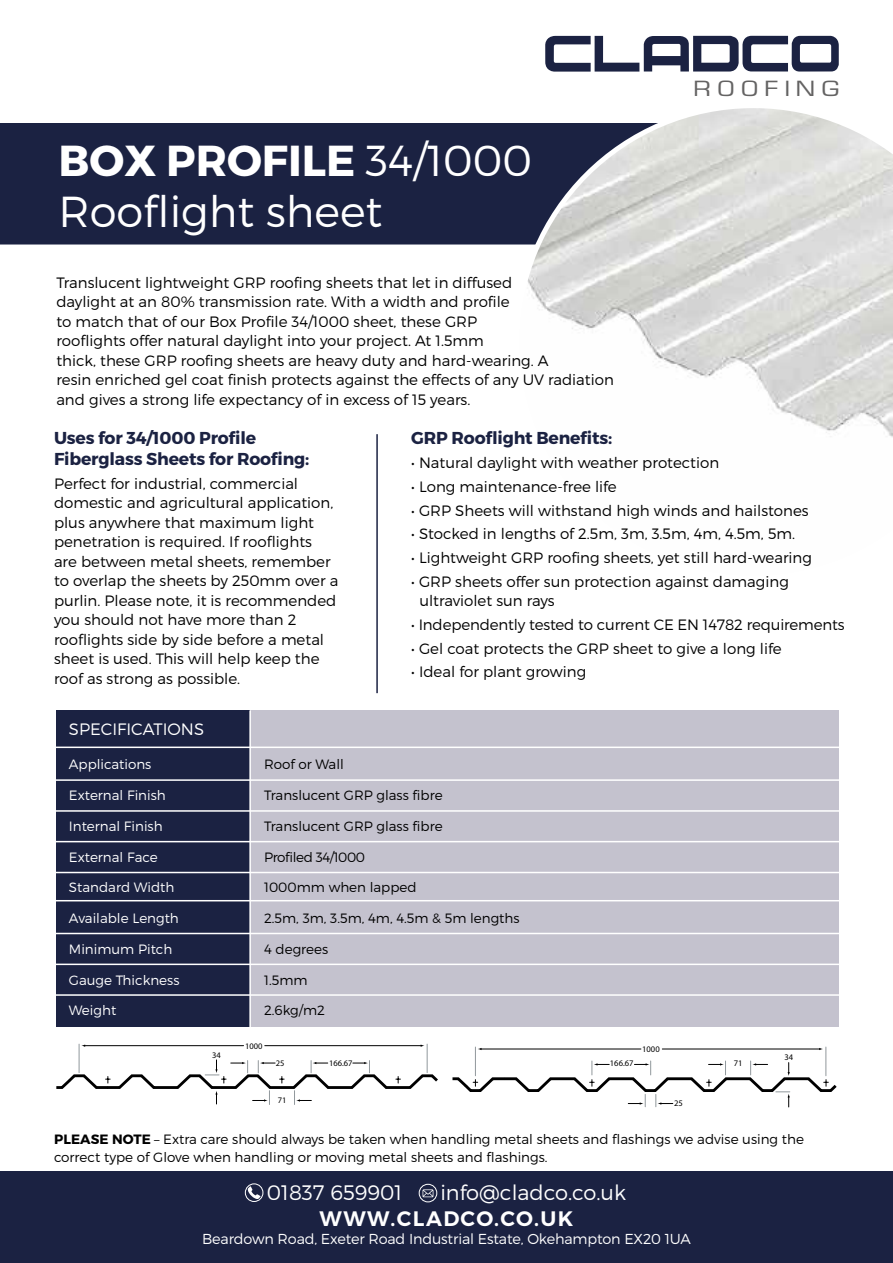
<style>
.page{position:relative;width:893px;height:1263px;background:#fff}
.page>*{position:absolute;margin:0;border:0;box-sizing:border-box;transform-origin:0 0}
.t1{font:300 43.35px/51.8px "Montserrat";color:#fff}
.t2{font:24.9px "Euro Style Normal";letter-spacing:.26em;color:#646363;scale:1.23 1}
.t3{font:300 21px "Montserrat";color:#fff}
.t4{font:600 21px "Montserrat";letter-spacing:.07em;color:#fff}
.t5{font:700 17.25px/20.9px "Montserrat";letter-spacing:-.01em;color:#1b2242}
.t6{font:300 16.5px "Montserrat";color:#fff}
.t7{font:300 15px/19.5px "Montserrat";color:#000}
.t8{font:300 14.4px "Montserrat";letter-spacing:-.01em;color:#fff}
.t9{font:300 13.5px/18px "Montserrat";color:#000}
.t10{font:300 13.5px "Montserrat";color:#fff}
.t11{font:300 13.5px "Montserrat";letter-spacing:-.03em;color:#000}
.t12{font:8.55px "Myriad";color:#000}
.s1{font-weight:700}
</style>
<div class="page">
<div style="left:0;top:1171px;width:893px;height:92px;background:#1b2242"></div>
<div style="left:0;top:123px;width:515px;height:121px;background:#1b2242"></div>
<svg style="left:515px;top:108px;width:378px;height:329px"></svg>
<hr style="left:376px;top:434px;width:2px;height:259px;background:#1b2242">
<div style="left:56px;top:710px;width:194px;height:316px;background:#1b2242"></div>
<div style="left:250px;top:710px;width:589px;height:316px;background:#c4c2ce"></div>
<hr style="left:249px;top:710px;width:2px;height:457px;background:#fff">
<hr style="left:43px;top:779px;width:822px;height:2px;background:#fff">
<hr style="left:43px;top:933px;width:822px;height:1px;background:#fff">
<hr style="left:45px;top:810px;width:822px;height:2px;background:#fff">
<hr style="left:45px;top:963px;width:822px;height:2px;background:#fff">
<hr style="left:43px;top:841px;width:822px;height:1px;background:#fff">
<hr style="left:43px;top:994px;width:822px;height:2px;background:#fff">
<hr style="left:43px;top:872px;width:822px;height:1px;background:#fff">
<hr style="left:43px;top:746px;width:822px;height:2px;background:#fff">
<hr style="left:43px;top:900px;width:822px;height:1px;background:#fff">
<svg style="left:452px;top:1047px;width:385px;height:60px"></svg>
<svg style="left:56px;top:1044px;width:382px;height:60px"></svg>
<svg style="left:545px;top:36px;width:294px;height:36px"></svg>
<svg style="left:248px;top:1186px;width:13px;height:13px"></svg>
<div style="left:245px;top:1184px;width:18px;height:17px;border:1px solid #fff;border-radius:50%"></div>
<div style="left:419px;top:1184px;width:18px;height:18px;border:1px solid #fff;border-radius:50%"></div>
<svg style="left:423px;top:1189px;width:10px;height:8px"></svg>
<h1 class="t1" style="left:58px;top:134px;width:475px"><span class="s1">BOX PROFILE</span> 34/1000<br>Rooflight sheet</h1>
<h2 class="t2" style="left:695px;top:79px;width:119px">ROOFING</h2>
<p class="t7" style="left:56px;top:272px;width:559px">Translucent lightweight GRP roofing sheets that let in diffused<br>daylight at an 80% transmission rate. With a width and profile<br>to match that of our Box Profile 34/1000 sheet, these GRP<br>rooflights offer natural daylight into your project. At 1.5mm<br>thick, these GRP roofing sheets are heavy duty and hard-wearing. A<br>resin enriched gel coat finish protects against the effects of any UV radiation and gives a strong life expectancy of in excess of 15 years.</p>
<p class="t5" style="left:54px;top:428px;width:257px">Uses for 34/1000 Profile<br>Fiberglass Sheets for Roofing:</p>
<p class="t7" style="left:54px;top:474px;width:286px">Perfect for industrial, commercial domestic and agricultural application, plus anywhere that maximum light penetration is required. If rooflights are between metal sheets, remember to overlap the sheets by 250mm over a purlin. Please note, it is recommended you should not have more than 2 rooflights side by side before a metal sheet is used. This will help keep the roof as strong as possible.</p>
<p class="t5" style="left:411px;top:428px;width:203px">GRP Rooflight Benefits:</p>
<p class="t7" style="left:411px;top:453px;width:309px">• Natural daylight with weather protection</p>
<p class="t7" style="left:411px;top:476px;width:207px">• Long maintenance-free life</p>
<p class="t7" style="left:411px;top:500px;width:399px">• GRP Sheets will withstand high winds and hailstones</p>
<p class="t7" style="left:411px;top:524px;width:385px">• Stocked in lengths of 2.5m, 3m, 3.5m, 4m, 4.5m, 5m.</p>
<p class="t7" style="left:411px;top:548px;width:402px">• Lightweight GRP roofing sheets, yet still hard-wearing</p>
<p class="t7" style="left:419px;top:571px;width:371px;text-indent:-8px">• GRP sheets offer sun protection against damaging ultraviolet sun rays</p>
<p class="t7" style="left:411px;top:614px;width:435px">• Independently tested to current CE EN 14782 requirements</p>
<p class="t7" style="left:411px;top:638px;width:372px">• Gel coat protects the GRP sheet to give a long life</p>
<p class="t7" style="left:411px;top:662px;width:177px">• Ideal for plant growing</p>
<p class="t6" style="left:69px;top:719px;width:137px">SPECIFICATIONS</p>
<p class="t10" style="left:69px;top:756px;width:84px">Applications</p>
<p class="t10" style="left:69px;top:787px;width:98px">External Finish</p>
<p class="t10" style="left:69px;top:818px;width:95px">Internal Finish</p>
<p class="t10" style="left:69px;top:848px;width:90px">External Face</p>
<p class="t10" style="left:69px;top:879px;width:107px">Standard Width</p>
<p class="t10" style="left:69px;top:910px;width:111px">Available Length</p>
<p class="t10" style="left:69px;top:941px;width:105px">Minimum Pitch</p>
<p class="t10" style="left:69px;top:971px;width:112px">Gauge Thickness</p>
<p class="t10" style="left:69px;top:1002px;width:49px">Weight</p>
<p class="t12" style="left:212px;top:1050px;width:10px">34</p>
<p class="t9" style="left:264px;top:755px;width:81px">Roof or Wall</p>
<p class="t9" style="left:264px;top:786px;width:180px">Translucent GRP glass fibre</p>
<p class="t9" style="left:264px;top:817px;width:180px">Translucent GRP glass fibre</p>
<p class="t11" style="left:264px;top:848px;width:103px">Profiled 34/1000</p>
<p class="t9" style="left:264px;top:878px;width:154px">1000mm when lapped</p>
<p class="t9" style="left:264px;top:909px;width:257px">2.5m, 3m, 3.5m, 4m, 4.5m &amp; 5m lengths</p>
<p class="t9" style="left:264px;top:940px;width:66px">4 degrees</p>
<p class="t9" style="left:264px;top:970px;width:45px">1.5mm</p>
<p class="t9" style="left:264px;top:1001px;width:62px">2.6kg/m2</p>
<p class="t12" style="left:245px;top:1041px;width:19px">1000</p>
<p class="t12" style="left:276px;top:1059px;width:10px">25</p>
<p class="t12" style="left:329px;top:1059px;width:25px">166.67</p>
<p class="t12" style="left:278px;top:1095px;width:10px">71</p>
<p class="t12" style="left:642px;top:1044px;width:19px">1000</p>
<p class="t12" style="left:610px;top:1059px;width:25px">166.67</p>
<p class="t12" style="left:734px;top:1059px;width:10px">71</p>
<p class="t12" style="left:674px;top:1099px;width:10px">25</p>
<p class="t12" style="left:784px;top:1053px;width:10px">34</p>
<p class="t9" style="left:54px;top:1130px;width:751px"><span class="s1">PLEASE NOTE</span> – Extra care should always be taken when handling metal sheets and flashings we advise using the correct type of Glove when handling or moving metal sheets and flashings.</p>
<h3 class="t3" style="left:267px;top:1180px;width:137px">01837 659901</h3>
<h3 class="t3" style="left:440px;top:1180px;width:187px">info@cladco.co.uk</h3>
<h3 class="t4" style="left:320px;top:1205px;width:255px">WWW.CLADCO.CO.UK</h3>
<p class="t8" style="left:202px;top:1230px;width:490px">Beardown Road, Exeter Road Industrial Estate, Okehampton EX20 1UA</p>
</div>
